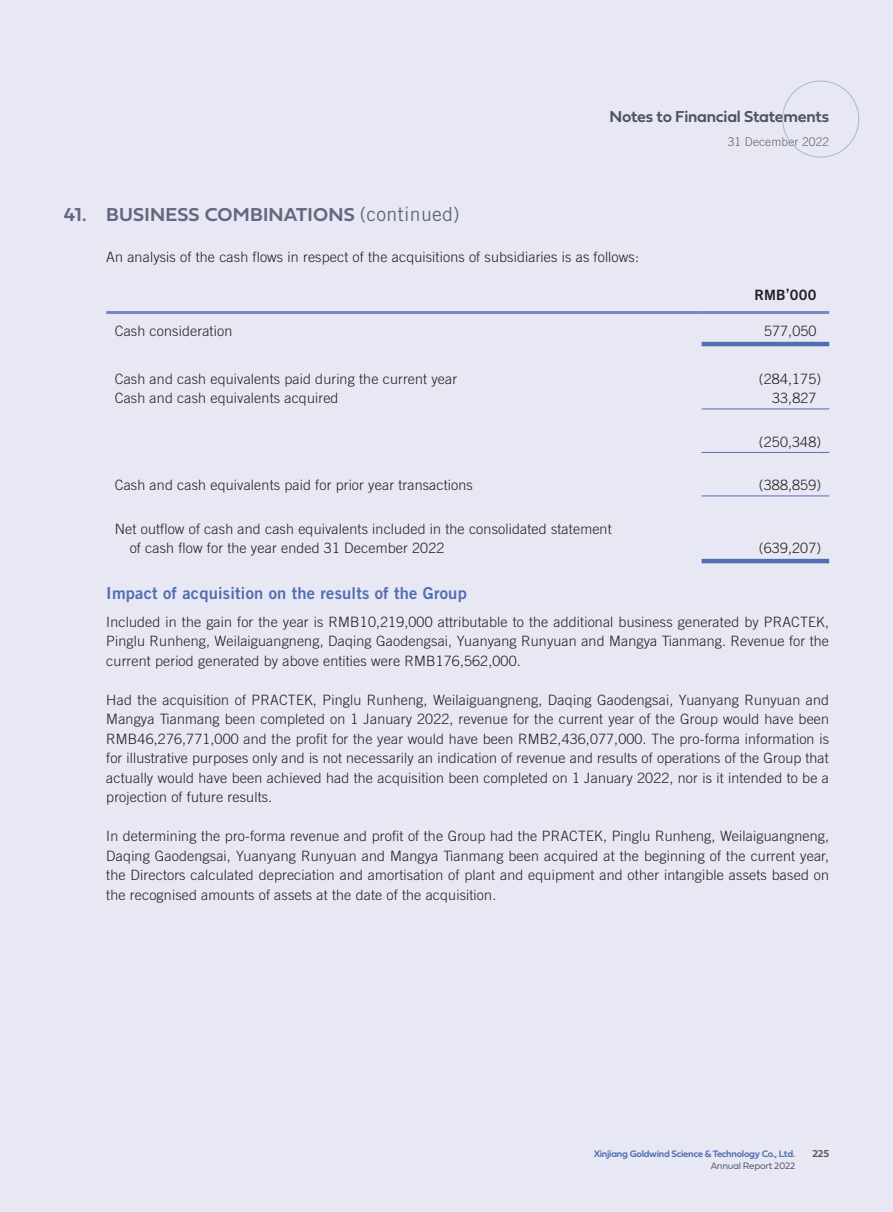
<style>
.page{position:relative;width:893px;height:1212px;background:#e8e8f4}
.page>*{position:absolute;margin:0;border:0;box-sizing:border-box;transform-origin:0 0}
.Heading_1{font:19.5px "Fieldwork Geo Demibold";letter-spacing:.01em;color:#656780}
.Heading_2{font:16.5px "Trade Gothic LT Std Bd 2";letter-spacing:.01em;color:#526eb2}
.t1{font:16.5px "Fieldwork Geo Demibold";letter-spacing:-.015em;color:#515268}
.Body_Text{font:300 14.25px/19.5px "Trade Gothic LT Std";letter-spacing:.01em;color:#231f20;text-align:justify}
.Body_Text-2{font:14.25px "Trade Gothic LT Std Bd 2";letter-spacing:.01em;color:#231f20}
.t2{font:300 12px "Trade Gothic LT Std";letter-spacing:.01em;color:#636366}
.t3{font:10.5px "Fieldwork Geo Demibold";color:#57585a}
.t4{font:9.75px "Fieldwork Geo Demibold";letter-spacing:-.03em;color:#526eb2}
.t5{font:9.75px "Fieldwork Geo Light";letter-spacing:-.03em;color:#515268}
.s1{font-family:"Trade Gothic LT Std"}
</style>
<div class="page">
<div style="left:782px;top:81px;width:77px;height:76px;border:1px solid #adb4d8;border-radius:50%"></div>
<hr style="left:106px;top:311px;width:596px;height:3px;background:#7889c2">
<hr style="left:702px;top:311px;width:127px;height:3px;background:#7889c2">
<hr style="left:702px;top:342px;width:127px;height:4px;background:#526eb2">
<hr style="left:702px;top:408px;width:127px;height:1px;background:#526eb2">
<hr style="left:702px;top:452px;width:127px;height:1px;background:#526eb2">
<hr style="left:702px;top:495px;width:127px;height:1px;background:#526eb2">
<hr style="left:702px;top:559px;width:127px;height:4px;background:#526eb2">
<p class="t1" style="left:610px;top:104px;width:221px">Notes to Financial Statements</p>
<p class="t2" style="left:728px;top:134px;width:103px">31 December 2022</p>
<p class="Heading_1" style="left:64px;top:199px;width:397px">41. BUSINESS COMBINATIONS <span class="s1">(continued)</span></p>
<p class="Body_Text" style="left:106px;top:247px;width:534px">An analysis of the cash flows in respect of the acquisitions of subsidiaries is as follows:</p>
<p class="Body_Text-2" style="left:754px;top:286px;width:64px">RMB’000</p>
<p class="Body_Text" style="left:115px;top:321px;width:119px">Cash consideration</p>
<p class="Body_Text" style="left:764px;top:321px;width:54px">577,050</p>
<p class="Body_Text" style="left:115px;top:369px;width:344px">Cash and cash equivalents paid during the current year</p>
<p class="Body_Text" style="left:759px;top:369px;width:64px">(284,175)</p>
<p class="Body_Text" style="left:115px;top:388px;width:225px">Cash and cash equivalents acquired</p>
<p class="Body_Text" style="left:772px;top:388px;width:46px">33,827</p>
<p class="Body_Text" style="left:759px;top:432px;width:64px">(250,348)</p>
<p class="Body_Text" style="left:115px;top:475px;width:360px">Cash and cash equivalents paid for prior year transactions</p>
<p class="Body_Text" style="left:759px;top:475px;width:64px">(388,859)</p>
<p class="Body_Text" style="left:130px;top:519px;width:483px;text-indent:-15px">Net outflow of cash and cash equivalents included in the consolidated statement of cash flow for the year ended 31 December 2022</p>
<p class="Body_Text" style="left:759px;top:538px;width:64px">(639,207)</p>
<p class="Heading_2" style="left:106px;top:583px;width:362px">Impact of acquisition on the results of the Group</p>
<p class="Body_Text" style="left:106px;top:612px;width:724px">Included in the gain for the year is RMB10,219,000 attributable to the additional business generated by PRACTEK, Pinglu Runheng, Weilaiguangneng, Daqing Gaodengsai, Yuanyang Runyuan and Mangya Tianmang. Revenue for the current period generated by above entities were RMB176,562,000.</p>
<p class="Body_Text" style="left:106px;top:690px;width:724px">Had the acquisition of PRACTEK, Pinglu Runheng, Weilaiguangneng, Daqing Gaodengsai, Yuanyang Runyuan and Mangya Tianmang been completed on 1 January 2022, revenue for the current year of the Group would have been RMB46,276,771,000 and the profit for the year would have been RMB2,436,077,000. The pro-forma information is for illustrative purposes only and is not necessarily an indication of revenue and results of operations of the Group that actually would have been achieved had the acquisition been completed on 1 January 2022, nor is it intended to be a projection of future results.</p>
<p class="Body_Text" style="left:106px;top:826px;width:724px">In determining the pro-forma revenue and profit of the Group had the PRACTEK, Pinglu Runheng, Weilaiguangneng, Daqing Gaodengsai, Yuanyang Runyuan and Mangya Tianmang been acquired at the beginning of the current year, the Directors calculated depreciation and amortisation of plant and equipment and other intangible assets based on the recognised amounts of assets at the date of the acquisition.</p>
<p class="t4" style="left:594px;top:1146px;width:203px">Xinjiang Goldwind Science &amp; Technology Co., Ltd.</p>
<p class="t5" style="left:711px;top:1158px;width:86px">Annual Report 2022</p>
<p class="t3" style="left:812px;top:1145px;width:18px">225</p>
</div>
